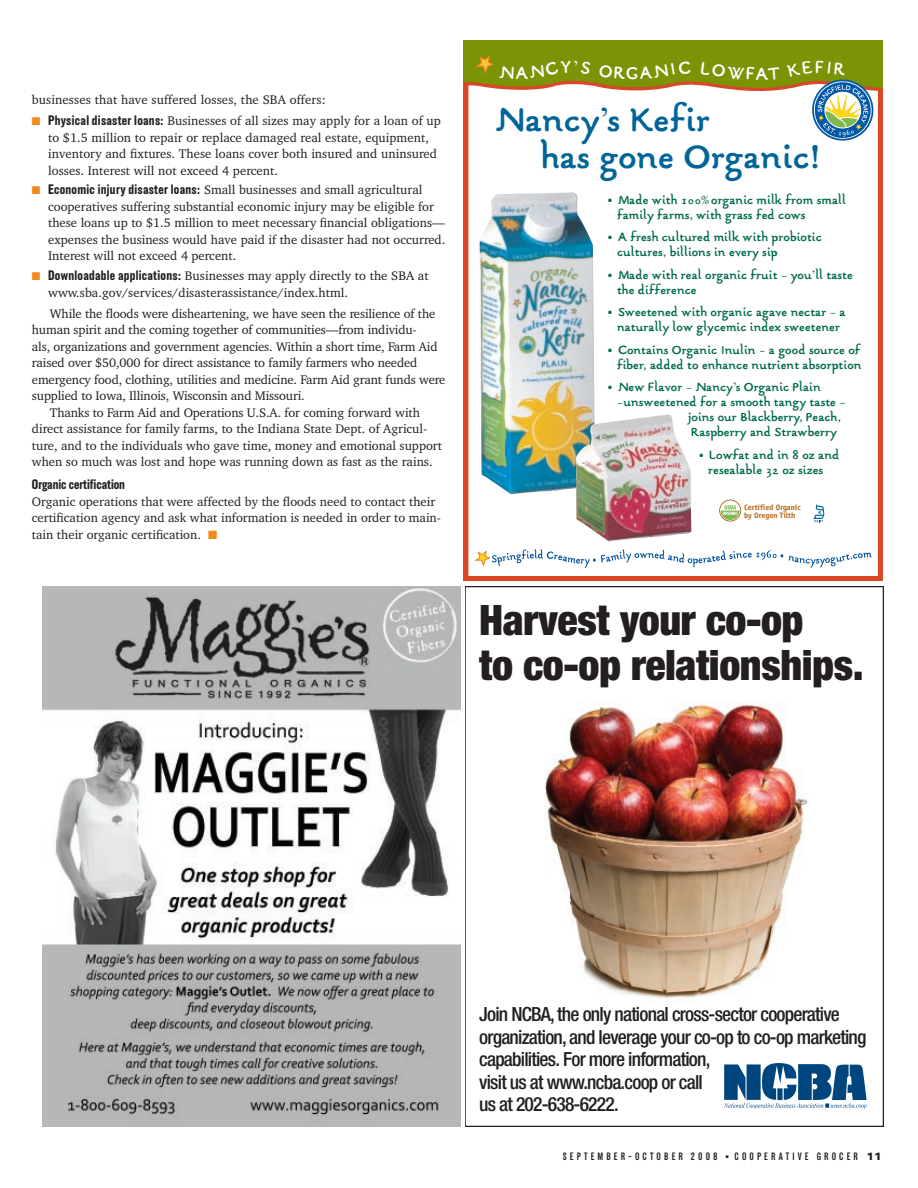
<style>
.page{position:relative;width:918px;height:1188px;background:#fff}
.page>*{position:absolute;margin:0;border:0;box-sizing:border-box;transform-origin:0 0}
.t1{font:900 condensed 42px/45px "Helvetica Neue";letter-spacing:-.01em;color:#231f20}
.t2{font:700 37.5px/37.5px "Gararond";color:#016598}
.t3{font:500 condensed 19.5px/22.5px "Helvetica Neue";letter-spacing:-.04em;color:#231f20}
.t4{font:700 19.5px "Gararond";color:#fff}
.t5{font:700 13.5px/15px "Gararond";color:#006a4f}
.t6{font:700 13.5px "Elderkin";color:#231f20}
.t7{font:12.75px/16.5px "Charter IT Cby BT";color:#231f20}
.t8{font:500 10.5px "Elderkin";letter-spacing:.295em;color:#231f20}
.t9{font:700 7.8px/8.7px "Officina Sans";color:#b0640f}
.s1{color:#f28b1d}
.s2{font-family:"Elderkin";font-weight:700;font-size:13.5px}
.s3{font-family:"Univers";font-weight:900;font-stretch:expanded}
</style>
<div class="page">
<svg style="left:464px;top:143px;width:418px;height:437px"></svg>
<svg style="left:475px;top:549px;width:308px;height:20px"></svg>
<svg style="left:789px;top:553px;width:83px;height:15px"></svg>
<svg style="left:719px;top:500px;width:22px;height:22px"></svg>
<svg style="left:813px;top:504px;width:11px;height:18px"></svg>
<img style="left:479px;top:192px;width:116px;height:302px">
<img style="left:576px;top:414px;width:115px;height:127px">
<div style="left:465px;top:586px;width:419px;height:540px;border:2px solid #231f20"></div>
<img style="left:545px;top:702px;width:266px;height:297px">
<img style="left:724px;top:1064px;width:143px;height:44px">
<img style="left:42px;top:586px;width:419px;height:541px">
<svg style="left:464px;top:40px;width:418px;height:103px"></svg>
<p class="t7" style="left:32px;top:91px;width:295px">businesses that have suffered losses, the SBA offers:</p>
<p class="t7" style="left:48px;top:112px;width:394px;text-indent:-16px"><span class="s1">■</span> <span class="s2">Physical disaster loans:</span> Businesses of all sizes may apply for a loan of up to $1.5 million to repair or replace damaged real estate, equipment, inventory and fixtures. These loans cover both insured and uninsured losses. Interest will not exceed 4 percent.</p>
<p class="t7" style="left:48px;top:182px;width:399px;text-indent:-16px"><span class="s1">■</span> <span class="s2">Economic injury disaster loans:</span> Small businesses and small agricultural cooperatives suffering substantial economic injury may be eligible for these loans up to $1.5 million to meet necessary financial obligations— expenses the business would have paid if the disaster had not occurred.<br>Interest will not exceed 4 percent.</p>
<p class="t7" style="left:48px;top:267px;width:382px;text-indent:-16px"><span class="s1">■</span> <span class="s2">Downloadable applications:</span> Businesses may apply directly to the SBA at www.sba.gov/services/disasterassistance/index.html.</p>
<p class="t7" style="left:50px;top:305px;width:387px">While the floods were disheartening, we have seen the resilience of the</p>
<p class="t7" style="left:32px;top:321px;width:386px">human spirit and the coming together of communities—from individu-</p>
<p class="t7" style="left:32px;top:338px;width:407px">als, organizations and government agencies. Within a short time, Farm Aid</p>
<p class="t7" style="left:32px;top:354px;width:387px">raised over $50,000 for direct assistance to family farmers who needed</p>
<p class="t7" style="left:32px;top:371px;width:415px">emergency food, clothing, utilities and medicine. Farm Aid grant funds were</p>
<p class="t7" style="left:32px;top:387px;width:274px">supplied to Iowa, Illinois, Wisconsin and Missouri.</p>
<p class="t7" style="left:50px;top:404px;width:372px">Thanks to Farm Aid and Operations U.S.A. for coming forward with</p>
<p class="t7" style="left:32px;top:420px;width:397px">direct assistance for family farms, to the Indiana State Dept. of Agricul-</p>
<p class="t7" style="left:32px;top:437px;width:412px">ture, and to the individuals who gave time, money and emotional support</p>
<p class="t7" style="left:32px;top:453px;width:402px">when so much was lost and hope was running down as fast as the rains.</p>
<p class="t6" style="left:32px;top:477px;width:95px">Organic certification</p>
<p class="t7" style="left:32px;top:493px;width:411px">Organic operations that were affected by the floods need to contact their certification agency and ask what information is needed in order to main&shy;tain their organic certification. <span class="s1">■</span></p>
<h3 class="t4" style="left:626px;top:63px;width:14px">G</h3>
<h3 class="t4" style="left:815px;top:56px;width:11px">F</h3>
<h2 class="t2" style="left:541px;top:103px;width:281px;text-indent:-45px">Nancy’s Kefir<br>has gone Organic!</h2>
<p class="t5" style="left:617px;top:193px;width:230px;text-indent:-9px">• Made with 100% organic milk from small family farms, with grass fed cows</p>
<p class="t5" style="left:617px;top:231px;width:206px;text-indent:-9px">• A fresh cultured milk with probiotic cultures, billions in every sip</p>
<p class="t5" style="left:617px;top:268px;width:237px;text-indent:-9px">• Made with real organic fruit ~ you’ll taste the difference</p>
<p class="t5" style="left:608px;top:306px;width:239px;text-align:center">• Sweetened with organic agave nectar ~ a naturally low glycemic index sweetener</p>
<p class="t5" style="left:608px;top:343px;width:255px;text-align:right">• Contains Organic Inulin ~ a good source of fiber, added to enhance nutrient absorption</p>
<p class="t5" style="left:608px;top:381px;width:214px">• New Flavor ~ Nancy’s Organic Plain</p>
<p class="t5" style="left:617px;top:396px;width:230px">~unsweetened for a smooth tangy taste ~</p>
<p class="t5" style="left:688px;top:411px;width:154px">joins our Blackberry, Peach,</p>
<p class="t5" style="left:691px;top:426px;width:147px">Raspberry and Strawberry</p>
<p class="t5" style="left:699px;top:448px;width:142px;text-align:center">• Lowfat and in 8 oz and resealable 32 oz sizes</p>
<p class="t9" style="left:744px;top:503px;width:58px">Certified Organic by Oregon Tilth</p>
<h1 class="t1" style="left:479px;top:597px;width:386px">Harvest your co-op<br>to co-op relationships.</h1>
<h3 class="t3" style="left:479px;top:1003px;width:389px">Join NCBA, the only national cross-sector cooperative organization, and leverage your co-op to co-op marketing capabilities. For more information,<br>visit us at www.ncba.coop or call<br>us at 202-638-6222.</h3>
<p class="t8" style="left:563px;top:1151px;width:156px">SEPTEMBER -OC TOBER 2008</p>
<p class="t8" style="left:726px;top:1151px;width:24px">■ C OOP</p>
<p class="t8" style="left:764px;top:1151px;width:68px">ERA TIVE GROC</p>
<p class="t8" style="left:847px;top:1151px;width:37px">ER <span class="s3">11</span></p>
</div>
